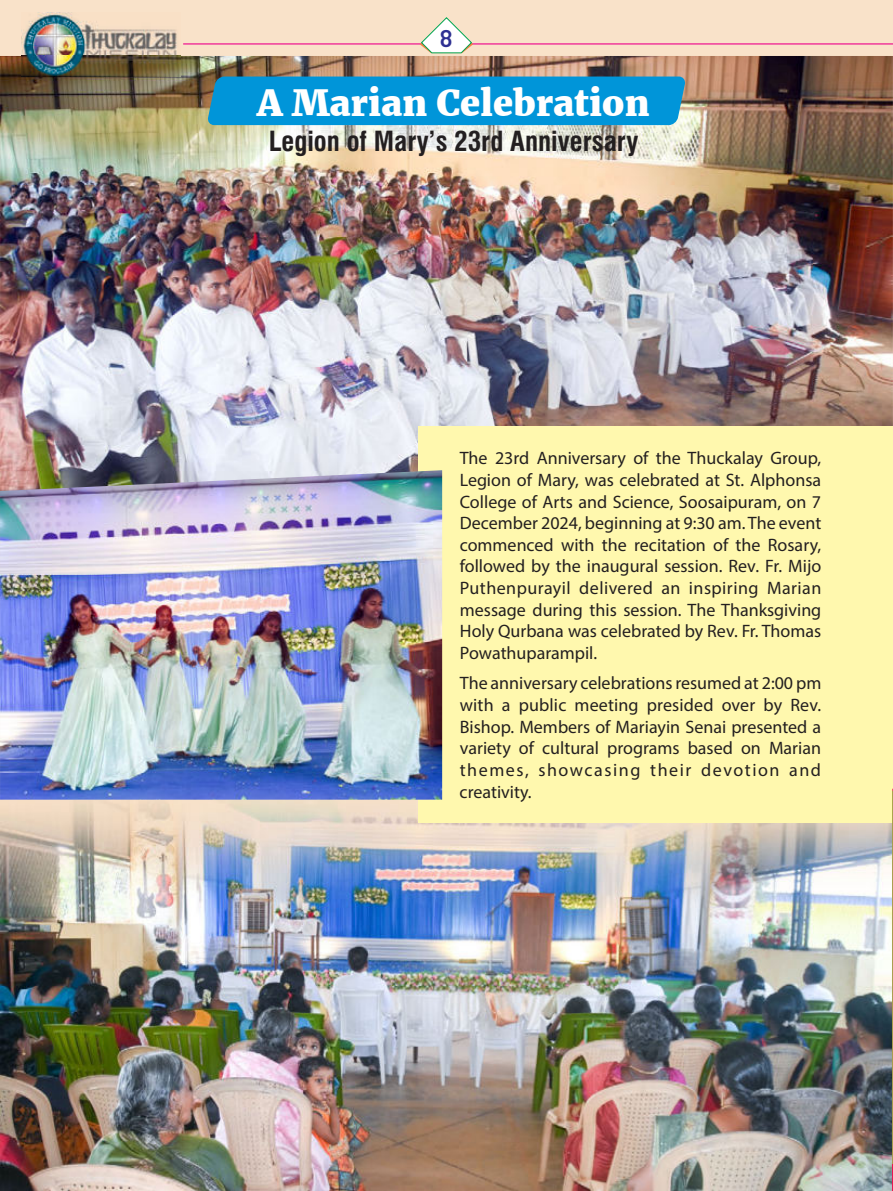
<style>
.page{position:relative;width:893px;height:1191px;background:#f9e2c9}
.page>*{position:absolute;margin:0;border:0;box-sizing:border-box;transform-origin:0 0}
.t1{font:900 36px "Merriweather";color:#fff}
.t2{font:700 condensed 27px "Swiss 721 BT";color:#231f20}
.t3{font:600 24px "Barlow";color:#2e3092}
.t4{font:18px/21.6px "Myriad Pro";color:#231f20;text-align:justify}
</style>
<div class="page">
<img style="left:0;top:799px;width:892px;height:392px">
<img style="left:0;top:56px;width:893px;height:414px">
<div style="left:419px;top:426px;width:474px;height:396px;background:#fff8ae"></div>
<img style="left:21px;top:13px;width:159px;height:63px">
<svg style="left:892px;top:788px;width:1px;height:403px"></svg>
<div style="left:207px;top:77px;width:479px;height:48px;background:#0095d9"></div>
<img style="left:0;top:470px;width:442px;height:329px">
<hr style="left:183px;top:43px;width:710px;height:1px;background:#ed028c">
<svg style="left:420px;top:17px;width:53px;height:37px"></svg>
<h3 class="t3" style="left:440px;top:23px;width:14px">8</h3>
<h1 class="t1" style="left:257px;top:78px;width:394px">A Marian Celebration</h1>
<h2 class="t2" style="left:269px;top:125px;width:371px">Legion of Mary’s 23rd Anniversary</h2>
<p class="t4" style="left:460px;top:447px;width:363px">The 23rd Anniversary of the Thuckalay Group, Legion of Mary, was celebrated at St. Alphonsa College of Arts and Science, Soosaipuram, on 7<br>December 2024, beginning at 9:30 am. The event commenced with the recitation of the Rosary, followed by the inaugural session. Rev. Fr. Mijo Puthenpurayil delivered an inspiring Marian message during this session. The Thanksgiving Holy Qurbana was celebrated by Rev. Fr. Thomas Powathuparampil.</p>
<p class="t4" style="left:460px;top:672px;width:363px">The anniversary celebrations resumed at 2:00 pm with a public meeting presided over by Rev.<br>Bishop. Members of Mariayin Senai presented a variety of cultural programs based on Marian themes, showcasing their devotion and creativity.</p>
</div>
